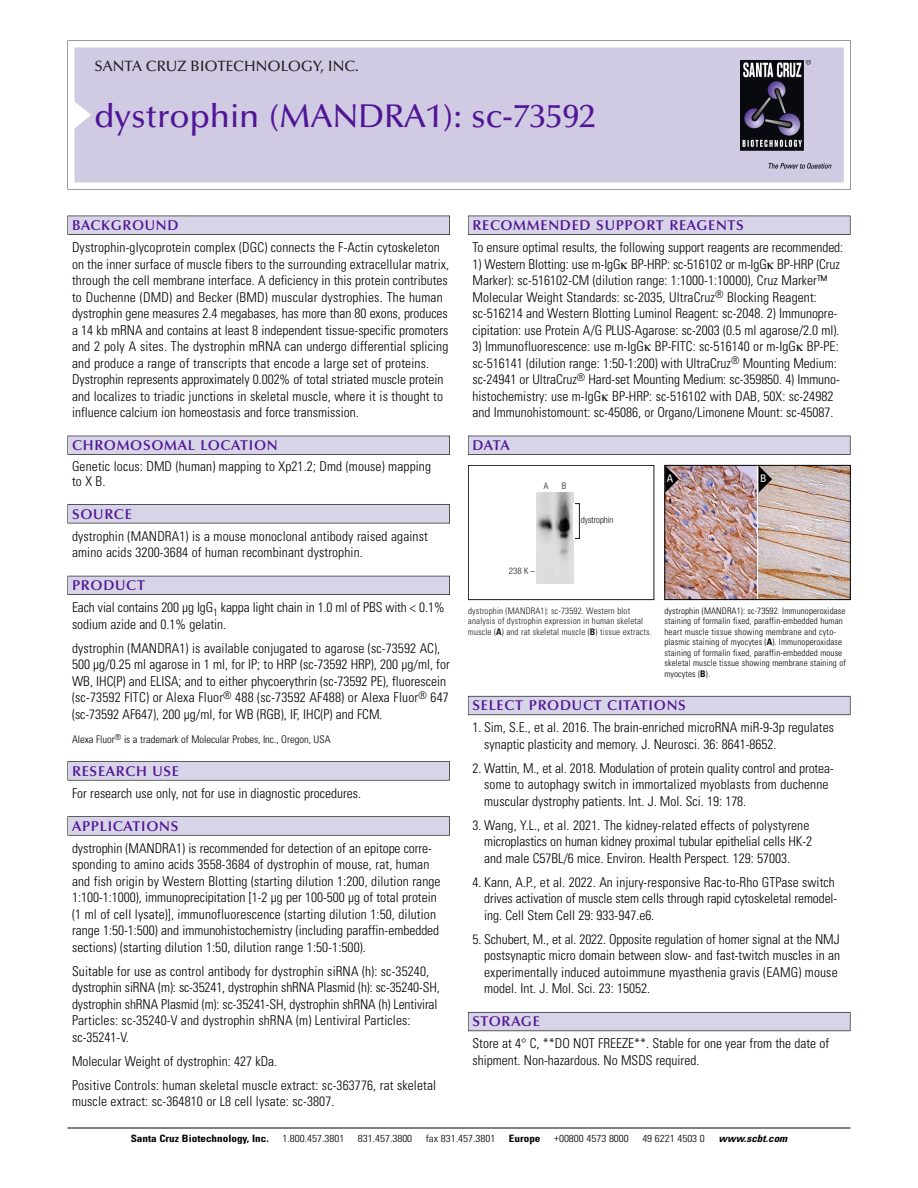
<style>
.page{position:relative;width:918px;height:1188px;background:#fff}
.page>*{position:absolute;margin:0;border:0;box-sizing:border-box;transform-origin:0 0}
.t1{font:500 33px "Optima";color:#511695}
.t2{font:500 15px "Optima";color:#231f20}
.t3{font:600 14.25px "Optima";letter-spacing:.05em;color:#511695}
.t4{font:300 condensed 13.5px/16.5px "Univers";color:#000}
.t5{font:300 condensed 10.5px "Univers";color:#000}
.t6{font:condensed 10.5px "Univers";color:#fff}
.t7{font:300 condensed 10.2px "Univers";color:#000;scale:1.1 1}
.t8{font:700 condensed 10.2px "Univers";color:#000;scale:1.1 1}
.t9{font:italic 700 condensed 10.2px "Univers";color:#000;scale:1.1 1}
.t10{font:300 condensed 9px/10.5px "Univers";letter-spacing:.015em;color:#000}
.t11{font:300 condensed 9px/10.5px "Univers";letter-spacing:.015em;color:#191919}
.t12{font:300 condensed 9px "Helvetica Neue";color:#191919}
.s1{font-weight:700}
</style>
<div class="page">
<svg style="left:68px;top:40px;width:783px;height:149px"></svg>
<div style="left:74px;top:47px;width:770px;height:135px;background:#d1cae3"></div>
<img style="left:741px;top:60px;width:90px;height:108px">
<div style="left:68px;top:216px;width:382px;height:19px;background:#535256"></div>
<div style="left:68px;top:216px;width:381px;height:18px;background:#d7d4e8"></div>
<div style="left:68px;top:436px;width:382px;height:19px;background:#525156"></div>
<div style="left:68px;top:436px;width:381px;height:18px;background:#d7d4e8"></div>
<div style="left:68px;top:504px;width:382px;height:19px;background:#545357"></div>
<div style="left:68px;top:505px;width:381px;height:18px;background:#d7d4e8"></div>
<div style="left:68px;top:576px;width:382px;height:19px;background:#535259"></div>
<div style="left:68px;top:576px;width:381px;height:18px;background:#d7d4e8"></div>
<svg style="left:68px;top:761px;width:382px;height:20px"></svg>
<div style="left:68px;top:762px;width:381px;height:18px;background:#d7d4e8"></div>
<svg style="left:68px;top:816px;width:382px;height:20px"></svg>
<div style="left:68px;top:817px;width:381px;height:18px;background:#d7d4e8"></div>
<div style="left:468px;top:216px;width:382px;height:19px;background:#535256"></div>
<div style="left:468px;top:216px;width:382px;height:18px;background:#d7d4e8"></div>
<div style="left:468px;top:436px;width:382px;height:19px;background:#525156"></div>
<div style="left:468px;top:436px;width:382px;height:18px;background:#d7d4e8"></div>
<div style="left:468px;top:696px;width:382px;height:19px;background:#686770"></div>
<div style="left:468px;top:697px;width:382px;height:18px;background:#d7d4e8"></div>
<div style="left:468px;top:1012px;width:382px;height:19px;background:#5e5d65"></div>
<div style="left:468px;top:1013px;width:382px;height:18px;background:#d7d4e8"></div>
<hr style="left:68px;top:1128px;width:782px;height:1px;background:#000">
<div style="left:468px;top:465px;width:186px;height:135px;border:1px solid #191919"></div>
<img style="left:536px;top:492px;width:37px;height:92px">
<img style="left:759px;top:467px;width:90px;height:131px">
<img style="left:666px;top:467px;width:90px;height:131px">
<div style="left:664px;top:465px;width:187px;height:135px;border:1px solid #000"></div>
<svg style="left:759px;top:466px;width:13px;height:27px"></svg>
<svg style="left:665px;top:466px;width:14px;height:27px"></svg>
<p class="t2" style="left:94px;top:60px;width:266px">SANTA CRUZ BIOTECHNOLOGY, INC.</p>
<p class="t1" style="left:94px;top:102px;width:503px">dystrophin (MANDRA1): sc-73592</p>
<p class="t3" style="left:72px;top:219px;width:108px">BACKGROUND</p>
<p class="t4" style="left:72px;top:240px;width:379px">Dystrophin-glycoprotein complex (DGC) connects the F-Actin cytoskeleton on the inner surface of muscle fibers to the surrounding extracellular matrix, through the cell membrane interface. A deficiency in this protein contributes to Duchenne (DMD) and Becker (BMD) muscular dystrophies. The human dystrophin gene measures 2.4 megabases, has more than 80 exons, produces a 14 kb mRNA and contains at least 8 independent tissue-specific promoters and 2 poly A sites. The dystrophin mRNA can undergo differential splicing and produce a range of transcripts that encode a large set of proteins.<br>Dystrophin represents approximately 0.002% of total striated muscle protein and localizes to triadic junctions in skeletal muscle, where it is thought to influence calcium ion homeostasis and force transmission.</p>
<p class="t3" style="left:72px;top:439px;width:207px">CHROMOSOMAL LOCATION</p>
<p class="t4" style="left:72px;top:460px;width:360px;line-height:15px">Genetic locus: DMD (human) mapping to Xp21.2; Dmd (mouse) mapping to X B.</p>
<p class="t3" style="left:72px;top:508px;width:61px">SOURCE</p>
<p class="t4" style="left:72px;top:529px;width:357px">dystrophin (MANDRA1) is a mouse monoclonal antibody raised against amino acids 3200-3684 of human recombinant dystrophin.</p>
<p class="t3" style="left:72px;top:579px;width:74px">PRODUCT</p>
<p class="t4" style="left:72px;top:601px;width:374px">Each vial contains 200 µg IgG<sub>1</sub> kappa light chain in 1.0 ml of PBS with &lt; 0.1% sodium azide and 0.1% gelatin.</p>
<p class="t4" style="left:72px;top:641px;width:379px">dystrophin (MANDRA1) is available conjugated to agarose (sc-73592 AC), 500 µg/0.25 ml agarose in 1 ml, for IP; to HRP (sc-73592 HRP), 200 µg/ml, for WB, IHC(P) and ELISA; and to either phycoerythrin (sc-73592 PE), fluorescein (sc-73592 FITC) or Alexa Fluor<sup>®</sup> 488 (sc-73592 AF488) or Alexa Fluor<sup>®</sup> 647 (sc-73592 AF647), 200 µg/ml, for WB (RGB), IF, IHC(P) and FCM.</p>
<p class="t5" style="left:72px;top:735px;width:260px">Alexa Fluor<sup>®</sup> is a trademark of Molecular Probes, Inc., Oregon, USA</p>
<p class="t3" style="left:72px;top:765px;width:109px">RESEARCH USE</p>
<p class="t4" style="left:72px;top:786px;width:291px">For research use only, not for use in diagnostic procedures.</p>
<p class="t3" style="left:72px;top:820px;width:108px">APPLICATIONS</p>
<p class="t4" style="left:72px;top:841px;width:370px">dystrophin (MANDRA1) is recommended for detection of an epitope corre&shy;sponding to amino acids 3558-3684 of dystrophin of mouse, rat, human and fish origin by Western Blotting (starting dilution 1:200, dilution range 1:100-1:1000), immunoprecipitation [1-2 µg per 100-500 µg of total protein (1 ml of cell lysate)], immunofluorescence (starting dilution 1:50, dilution range 1:50-1:500) and immunohistochemistry (including paraffin-embedded sections) (starting dilution 1:50, dilution range 1:50-1:500).</p>
<p class="t4" style="left:72px;top:964px;width:369px">Suitable for use as control antibody for dystrophin siRNA (h): sc-35240, dystrophin siRNA (m): sc-35241, dystrophin shRNA Plasmid (h): sc-35240-SH, dystrophin shRNA Plasmid (m): sc-35241-SH, dystrophin shRNA (h) Lentiviral Particles: sc-35240-V and dystrophin shRNA (m) Lentiviral Particles: sc-35241-V.</p>
<p class="t4" style="left:72px;top:1054px;width:207px">Molecular Weight of dystrophin: 427 kDa.</p>
<p class="t4" style="left:72px;top:1078px;width:366px">Positive Controls: human skeletal muscle extract: sc-363776, rat skeletal muscle extract: sc-364810 or L8 cell lysate: sc-3807.</p>
<p class="t3" style="left:473px;top:219px;width:273px">RECOMMENDED SUPPORT REAGENTS</p>
<p class="t4" style="left:473px;top:240px;width:372px">To ensure optimal results, the following support reagents are recommended:</p>
<p class="t4" style="left:473px;top:257px;width:369px">1) Western Blotting: use m-IgG BP-HRP: sc-516102 or m-IgG BP-HRP (Cruz Marker): sc-516102-CM (dilution range: 1:1000-1:10000), Cruz Marker™ Molecular Weight Standards: sc-2035, UltraCruz<sup>®</sup> Blocking Reagent: sc-516214 and Western Blotting Luminol Reagent: sc-2048. 2) Immunopre&shy;cipitation: use Protein A/G PLUS-Agarose: sc-2003 (0.5 ml agarose/2.0 ml).</p>
<p class="t4" style="left:473px;top:339px;width:369px">3) Immunofluorescence: use m-IgG BP-FITC: sc-516140 or m-IgG BP-PE: sc-516141 (dilution range: 1:50-1:200) with UltraCruz<sup>®</sup> Mounting Medium: sc-24941 or UltraCruz<sup>®</sup> Hard-set Mounting Medium: sc-359850. 4) Immuno&shy;histochemistry: use m-IgG BP-HRP: sc-516102 with DAB, 50X: sc-24982 and Immunohistomount: sc-45086, or Organo/Limonene Mount: sc-45087.</p>
<p class="t3" style="left:473px;top:439px;width:39px">DATA</p>
<p class="t12" style="left:544px;top:483px;width:6px">A</p>
<p class="t12" style="left:562px;top:483px;width:6px">B</p>
<p class="t12" style="left:581px;top:517px;width:34px">dystrophin</p>
<p class="t6" style="left:667px;top:474px;width:8px">A</p>
<p class="t6" style="left:760px;top:474px;width:8px">B</p>
<p class="t12" style="left:509px;top:567px;width:28px">238 K –</p>
<p class="t11" style="left:468px;top:606px;width:185px">dystrophin (MANDRA1): sc-73592. Western blot analysis of dystrophin expression in human skeletal muscle (<span class="s1">A</span>) and rat skeletal muscle (<span class="s1">B</span>) tissue extracts.</p>
<p class="t10" style="left:664px;top:606px;width:183px">dystrophin (MANDRA1): sc-73592. Immunoperoxidase staining of formalin fixed, paraffin-embedded human heart muscle tissue showing membrane and cyto&shy;plasmic staining of myocytes (<span class="s1">A</span>). Immunoperoxidase staining of formalin fixed, paraffin-embedded mouse skeletal muscle tissue showing membrane staining of myocytes (<span class="s1">B</span>).</p>
<p class="t3" style="left:473px;top:700px;width:215px">SELECT PRODUCT CITATIONS</p>
<p class="t4" style="left:484px;top:721px;width:351px;text-indent:-12px">1. Sim, S.E., et al. 2016. The brain-enriched microRNA miR-9-3p regulates synaptic plasticity and memory. J. Neurosci. 36: 8641-8652.</p>
<p class="t4" style="left:484px;top:761px;width:351px;text-indent:-12px">2. Wattin, M., et al. 2018. Modulation of protein quality control and protea&shy;some to autophagy switch in immortalized myoblasts from duchenne muscular dystrophy patients. Int. J. Mol. Sci. 19: 178.</p>
<p class="t4" style="left:484px;top:818px;width:329px;text-indent:-12px">3. Wang, Y.L., et al. 2021. The kidney-related effects of polystyrene microplastics on human kidney proximal tubular epithelial cells HK-2 and male C57BL/6 mice. Environ. Health Perspect. 129: 57003.</p>
<p class="t4" style="left:484px;top:875px;width:355px;text-indent:-12px">4. Kann, A.P., et al. 2022. An injury-responsive Rac-to-Rho GTPase switch drives activation of muscle stem cells through rapid cytoskeletal remodel&shy;ing. Cell Stem Cell 29: 933-947.e6.</p>
<p class="t4" style="left:484px;top:932px;width:357px;text-indent:-12px">5. Schubert, M., et al. 2022. Opposite regulation of homer signal at the NMJ postsynaptic micro domain between slow- and fast-twitch muscles in an experimentally induced autoimmune myasthenia gravis (EAMG) mouse model. Int. J. Mol. Sci. 23: 15052.</p>
<p class="t3" style="left:473px;top:1016px;width:69px">STORAGE</p>
<p class="t4" style="left:473px;top:1037px;width:358px">Store at 4° C, **DO NOT FREEZE**. Stable for one year from the date of shipment. Non-hazardous. No MSDS required.</p>
<p class="t8" style="left:131px;top:1135px;width:127px">Santa Cruz Biotechnology, Inc.</p>
<p class="t7" style="left:282px;top:1135px;width:58px">1.800.457.3801</p>
<p class="t7" style="left:358px;top:1135px;width:51px">831.457.3800</p>
<p class="t7" style="left:426px;top:1135px;width:65px">fax 831.457.3801</p>
<p class="t8" style="left:509px;top:1135px;width:30px">Europe</p>
<p class="t7" style="left:554px;top:1135px;width:69px">+00800 4573 8000</p>
<p class="t7" style="left:642px;top:1135px;width:58px">49 6221 4503 0</p>
<p class="t9" style="left:719px;top:1135px;width:66px">www.scbt.com</p>
</div>
